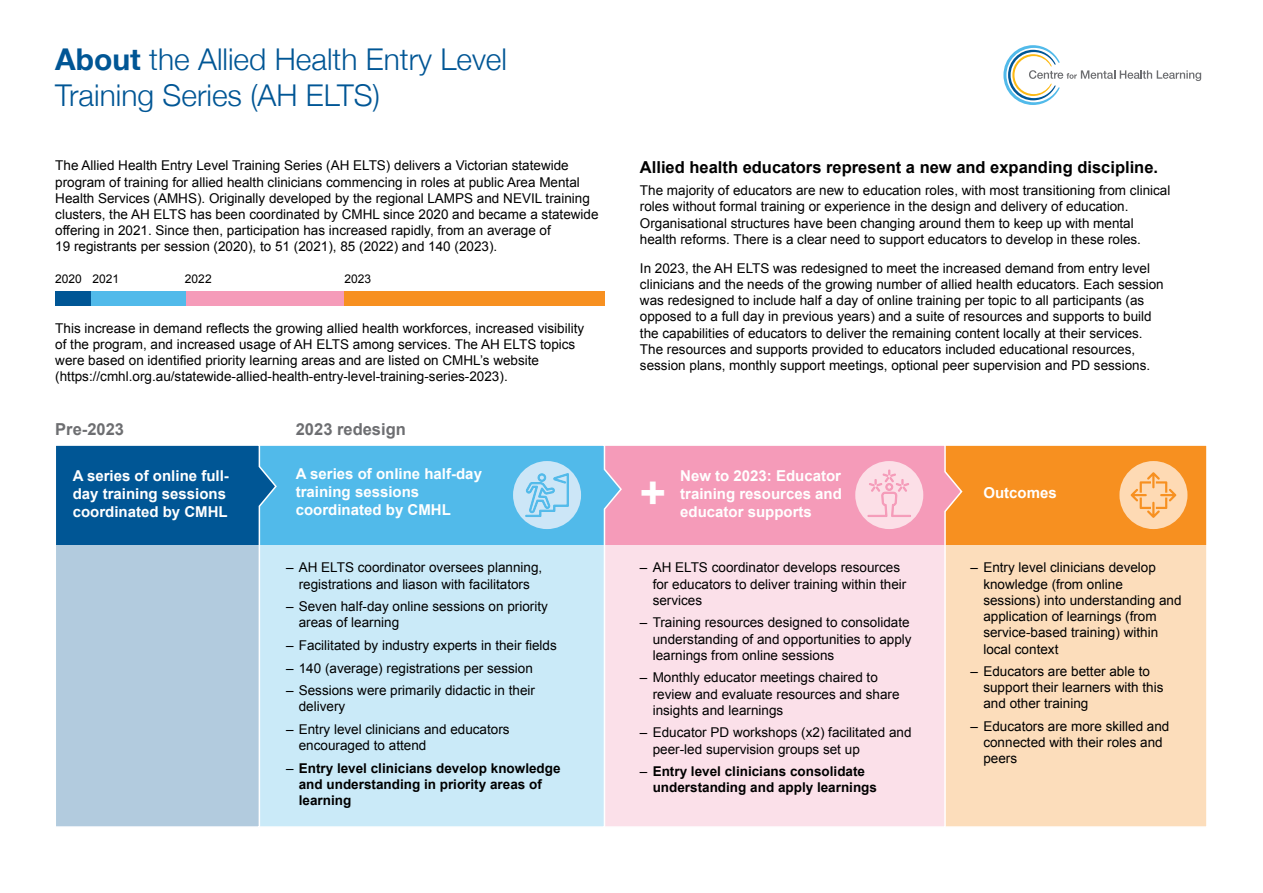
<style>
.page{position:relative;width:1263px;height:893px;background:#fff}
.page>*{position:absolute;margin:0;border:0;box-sizing:border-box;transform-origin:0 0}
.body{font:700 45px "Arial";color:#fff}
.Page_intro{font:300 30px/36px "Helvetica Neue";color:#005695}
.sub_heading{font:700 16.5px "Arial";color:#000}
.sub_heading-2{font:700 16.5px "Arial";color:#6d6e71}
.body-2{font:700 15px/18px "Arial";color:#fff}
.body-3{font:13.5px/16.2px "Arial";color:#000}
.body-4{font:700 13.5px/16.2px "Arial";color:#000}
.body-5{font:12px "Arial";color:#000}
.s1{font-weight:700}
.s2{font-weight:400}
</style>
<div class="page">
<div style="left:963px;top:445px;width:244px;height:100px;background:#f79020"></div>
<div style="left:623px;top:445px;width:340px;height:100px;background:#f59bb9"></div>
<div style="left:278px;top:445px;width:345px;height:100px;background:#51baea"></div>
<svg style="left:56px;top:445px;width:222px;height:100px;background:#095f9c"></svg>
<svg style="left:56px;top:545px;width:1151px;height:282px;background:#dfdee1"></svg>
<svg style="left:1003px;top:45px;width:198px;height:60px"></svg>
<div style="left:1119px;top:461px;width:68px;height:68px;background:#fedab4;border-radius:50%"></div>
<svg style="left:1131px;top:472px;width:45px;height:46px"></svg>
<div style="left:344px;top:291px;width:260px;height:15px;background:#f79020"></div>
<div style="left:186px;top:291px;width:158px;height:15px;background:#f59bb9"></div>
<div style="left:91px;top:291px;width:95px;height:15px;background:#51baea"></div>
<div style="left:55px;top:291px;width:36px;height:15px;background:#005695"></div>
<div style="left:855px;top:461px;width:68px;height:68px;background:#fcdfe7;border-radius:50%"></div>
<svg style="left:867px;top:470px;width:44px;height:47px"></svg>
<div style="left:513px;top:461px;width:68px;height:68px;background:#cce6f7;border-radius:50%"></div>
<svg style="left:525px;top:473px;width:44px;height:44px"></svg>
<p class="Page_intro" style="left:55px;top:39px;width:453px"><span class="s1">About</span> the Allied Health Entry Level<br>Training Series (AH ELTS)</p>
<p class="body-3" style="left:55px;top:158px;width:545px">The Allied Health Entry Level Training Series (AH ELTS) delivers a Victorian statewide program of training for allied health clinicians commencing in roles at public Area Mental Health Services (AMHS). Originally developed by the regional LAMPS and NEVIL training clusters, the AH ELTS has been coordinated by CMHL since 2020 and became a statewide offering in 2021. Since then, participation has increased rapidly, from an average of<br>19 registrants per session (2020), to 51 (2021), 85 (2022) and 140 (2023).</p>
<p class="body-5" style="left:55px;top:271px;width:28px">2020</p>
<p class="body-5" style="left:92px;top:271px;width:28px">2021</p>
<p class="body-5" style="left:185px;top:271px;width:28px">2022</p>
<p class="body-5" style="left:345px;top:271px;width:28px">2023</p>
<p class="body-3" style="left:55px;top:320px;width:530px">This increase in demand reflects the growing allied health workforces, increased visibility of the program, and increased usage of AH ELTS among services. The AH ELTS topics were based on identified priority learning areas and are listed on CMHL’s website (https://cmhl.org.au/statewide-allied-health-entry-level-training-series-2023).</p>
<p class="sub_heading-2" style="left:55px;top:418px;width:70px">Pre-2023</p>
<p class="sub_heading-2" style="left:296px;top:418px;width:112px">2023 redesign</p>
<p class="sub_heading" style="left:640px;top:156px;width:520px">Allied health educators represent a new and expanding discipline.</p>
<p class="body-3" style="left:640px;top:182px;width:532px">The majority of educators are new to education roles, with most transitioning from clinical roles without formal training or experience in the design and delivery of education.<br>Organisational structures have been changing around them to keep up with mental health reforms. There is a clear need to support educators to develop in these roles.</p>
<p class="body-3" style="left:640px;top:260px;width:525px">In 2023, the AH ELTS was redesigned to meet the increased demand from entry level clinicians and the needs of the growing number of allied health educators. Each session was redesigned to include half a day of online training per topic to all participants (as opposed to a full day in previous years) and a suite of resources and supports to build the capabilities of educators to deliver the remaining content locally at their services.<br>The resources and supports provided to educators included educational resources, session plans, monthly support meetings, optional peer supervision and PD sessions.</p>
<p class="body-2" style="left:73px;top:467px;width:158px">A series of online full&shy;day training sessions coordinated by CMHL</p>
<p class="body-2" style="left:296px;top:465px;width:188px">A series of online half-day training sessions coordinated by CMHL</p>
<p class="body-2" style="left:680px;top:467px;width:163px;text-align:justify">New to 2023: Educator training resources and educator supports</p>
<p class="body" style="left:640px;top:463px;width:28px">+</p>
<p class="body-3" style="left:286px;top:560px;width:258px;text-align:center">– AH ELTS coordinator oversees planning, registrations and liason with facilitators</p>
<p class="body-3" style="left:299px;top:599px;width:251px;text-indent:-13px">– Seven half-day online sessions on priority areas of learning</p>
<p class="body-3" style="left:286px;top:637px;width:272px">– Facilitated by industry experts in their fields</p>
<p class="body-3" style="left:286px;top:660px;width:248px">– 140 (average) registrations per session</p>
<p class="body-3" style="left:299px;top:682px;width:238px;text-indent:-13px">– Sessions were primarily didactic in their delivery</p>
<p class="body-3" style="left:299px;top:721px;width:212px;text-indent:-13px">– Entry level clinicians and educators encouraged to attend</p>
<p class="body-4" style="left:299px;top:760px;width:263px;text-indent:-13px"><span class="s2">–</span> Entry level clinicians develop knowledge and understanding in priority areas of learning</p>
<p class="body-3" style="left:653px;top:560px;width:255px;text-indent:-13px">– AH ELTS coordinator develops resources for educators to deliver training within their services</p>
<p class="body-3" style="left:653px;top:615px;width:260px;text-indent:-13px">– Training resources designed to consolidate understanding of and opportunities to apply learnings from online sessions</p>
<p class="body-3" style="left:653px;top:670px;width:248px;text-indent:-13px">– Monthly educator meetings chaired to review and evaluate resources and share insights and learnings</p>
<p class="body-3" style="left:653px;top:725px;width:260px;text-indent:-13px">– Educator PD workshops (x2) facilitated and peer-led supervision groups set up</p>
<p class="body-4" style="left:653px;top:764px;width:226px;text-indent:-13px"><span class="s2">–</span> Entry level clinicians consolidate understanding and apply learnings</p>
<p class="body-2" style="left:983px;top:485px;width:75px">Outcomes</p>
<p class="body-3" style="left:983px;top:560px;width:200px;text-indent:-13px">– Entry level clinicians develop knowledge (from online sessions) into understanding and application of learnings (from service-based training) within local context</p>
<p class="body-3" style="left:983px;top:663px;width:182px;text-indent:-13px">– Educators are better able to support their learners with this and other training</p>
<p class="body-3" style="left:983px;top:718px;width:188px;text-indent:-13px">– Educators are more skilled and connected with their roles and peers</p>
</div>
